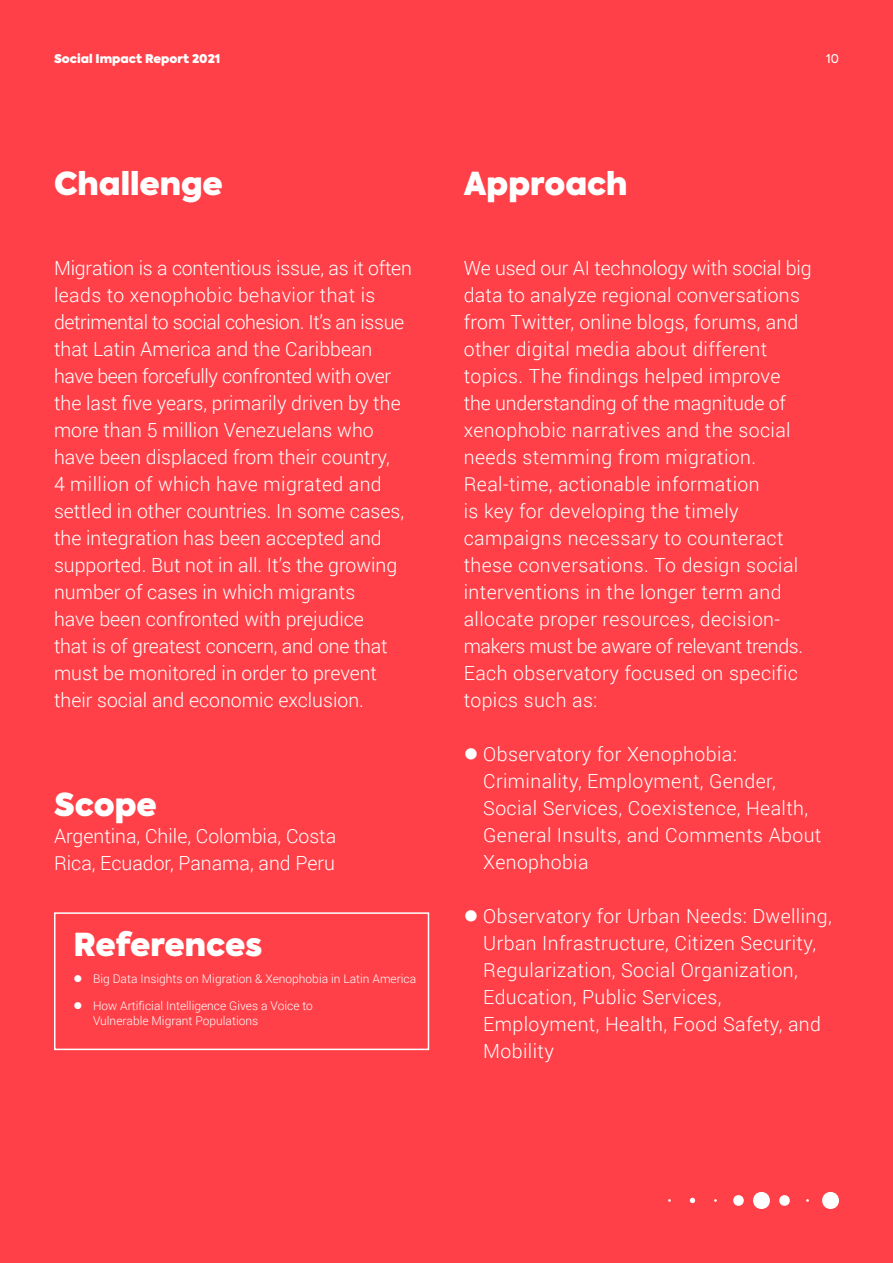
<style>
.page{position:relative;width:893px;height:1263px;background:#ff4048}
.page>*{position:absolute;margin:0;border:0;box-sizing:border-box;transform-origin:0 0}
.t1{font:800 31.5px "Axiforma";color:#fff}
.t2{font:300 19.5px/27px "Roboto";letter-spacing:.01em;color:#fff}
.t3{font:300 12px/15px "Roboto";color:#fff}
.t4{font:800 12px "Axiforma";color:#fff}
.t5{font:12px "Axiforma";color:#fff}
</style>
<div class="page">
<svg style="left:690px;top:1198px;width:5px;height:5px"></svg>
<div style="left:753px;top:1192px;width:17px;height:17px;background:#fff;border-radius:50%"></div>
<div style="left:822px;top:1192px;width:17px;height:17px;background:#fff;border-radius:50%"></div>
<div style="left:779px;top:1195px;width:11px;height:11px;background:#fff;border-radius:50%"></div>
<div style="left:733px;top:1195px;width:11px;height:11px;background:#fff;border-radius:50%"></div>
<div style="left:54px;top:912px;width:375px;height:138px;border:2px solid #fff"></div>
<p class="t4" style="left:54px;top:50px;width:168px">Social Impact Report 2021</p>
<p class="t5" style="left:826px;top:51px;width:14px">10</p>
<p class="t1" style="left:54px;top:160px;width:170px">Challenge</p>
<p class="t1" style="left:464px;top:160px;width:165px">Approach</p>
<p class="t2" style="left:54px;top:254px;width:360px">Migration is a contentious issue, as it often leads to xenophobic behavior that is detrimental to social cohesion. It’s an issue that Latin America and the Caribbean have been forcefully confronted with over the last five years, primarily driven by the more than 5 million Venezuelans who have been displaced from their country,<br>4 million of which have migrated and settled in other countries. In some cases, the integration has been accepted and supported. But not in all. It’s the growing number of cases in which migrants<br>have been confronted with prejudice<br>that is of greatest concern, and one that must be monitored in order to prevent their social and economic exclusion.</p>
<p class="t2" style="left:464px;top:254px;width:349px">We used our AI technology with social big data to analyze regional conversations from Twitter, online blogs, forums, and other digital media about different topics. The findings helped improve the understanding of the magnitude of xenophobic narratives and the social needs stemming from migration.<br>Real-time, actionable information<br>is key for developing the timely campaigns necessary to counteract these conversations. To design social interventions in the longer term and allocate proper resources, decision&shy;makers must be aware of relevant trends.<br>Each observatory focused on specific topics such as:</p>
<p class="t2" style="left:483px;top:740px;width:340px;text-indent:-20px">● Observatory for Xenophobia:<br>Criminality, Employment, Gender,<br>Social Services, Coexistence, Health,<br>General Insults, and Comments About<br>Xenophobia</p>
<p class="t2" style="left:483px;top:902px;width:350px;text-indent:-20px">● Observatory for Urban Needs: Dwelling, Urban Infrastructure, Citizen Security, Regularization, Social Organization, Education, Public Services, Employment, Health, Food Safety, and Mobility</p>
<p class="t1" style="left:54px;top:781px;width:104px">Scope</p>
<p class="t2" style="left:54px;top:822px;width:284px">Argentina, Chile, Colombia, Costa<br>Rica, Ecuador, Panama, and Peru</p>
<p class="t1" style="left:74px;top:921px;width:190px">References</p>
<p class="t3" style="left:74px;top:970px;width:344px">● Big Data Insights on Migration &amp; Xenophobia in Latin America</p>
<p class="t3" style="left:93px;top:997px;width:221px;text-indent:-20px">● How Artificial Intelligence Gives a Voice to<br>Vulnerable Migrant Populations</p>
</div>
